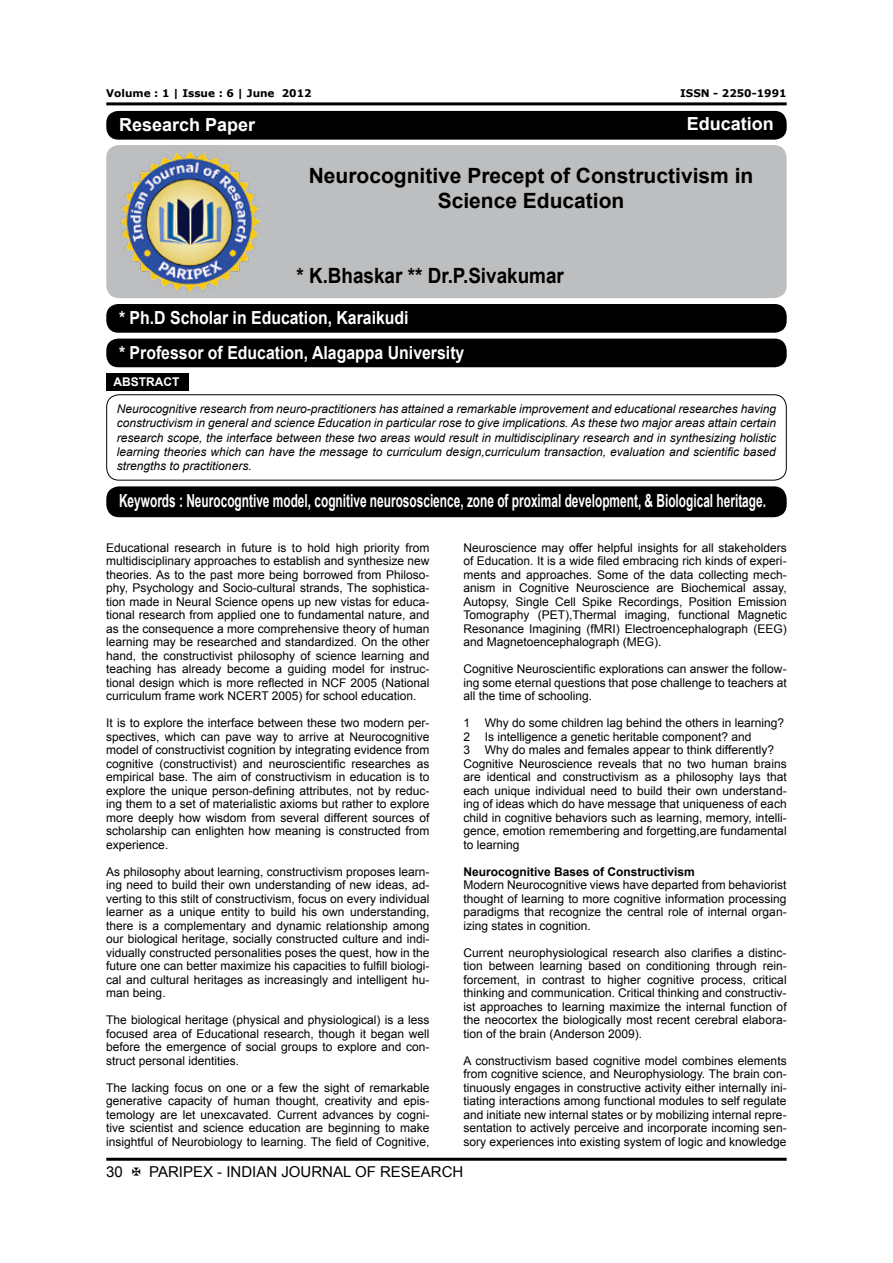
<style>
.page{position:relative;width:893px;height:1263px;background:#fff}
.page>*{position:absolute;margin:0;border:0;box-sizing:border-box;transform-origin:0 0}
.t1{font:700 21px/25.2px "Arial";color:#000;text-align:center}
.t2{font:700 21px "Arial";color:#000;scale:.9 1}
.t3{font:700 18px "Arial";color:#fff;scale:.66 1}
.t4{font:700 18px/34.5px "Arial";color:#fff;scale:.88 1}
.t5{font:700 18px "Arial";color:#fff}
.t6{font:15px "Arial";color:#000}
.t7{font:12px/13.5px "Arial";color:#000;text-align:justify}
.t8{font:italic 12px/14.4px "Arial";color:#000;text-align:justify}
.t9{font:700 12px "Arial";color:#000}
.t10{font:700 12px "Arial";color:#fff}
.t11{font:700 10.5px "Verdana";color:#000}
</style>
<div class="page">
<hr style="left:106px;top:102px;width:681px;height:3px;background:#000">
<hr style="left:106px;top:1158px;width:681px;height:3px;background:#000">
<div style="left:106px;top:145px;width:681px;height:153px;background:#bcbec0;border-radius:13px"></div>
<div style="left:106px;top:111px;width:681px;height:29px;background:#000;border-radius:12px"></div>
<div style="left:106px;top:304px;width:681px;height:29px;background:#000;border-radius:12px"></div>
<div style="left:106px;top:339px;width:681px;height:28px;background:#000;border-radius:12px"></div>
<div style="left:106px;top:486px;width:681px;height:31px;background:#000;border-radius:13px"></div>
<img style="left:120px;top:152px;width:140px;height:139px">
<div style="left:106px;top:394px;width:681px;height:86px;border:1px solid #000;border-radius:12px"></div>
<div style="left:106px;top:373px;width:82px;height:17px;background:#000"></div>
<p class="t11" style="left:106px;top:89px;width:207px">Volume : 1 | Issue : 6 | June 2012</p>
<p class="t11" style="left:680px;top:89px;width:108px">ISSN - 2250-1991</p>
<h2 class="t5" style="left:119px;top:118px;width:138px">Research Paper</h2>
<h2 class="t5" style="left:687px;top:117px;width:89px">Education</h2>
<h1 class="t1" style="left:309px;top:165px;width:446px">Neurocognitive Precept of Constructivism in<br>Science Education</h1>
<h1 class="t2" style="left:296px;top:268px;width:299px">* K.Bhaskar ** Dr.P.Sivakumar</h1>
<h2 class="t4" style="left:119px;top:303px;width:394px">* Ph.D Scholar in Education, Karaikudi<br>* Professor of Education, Alagappa University</h2>
<p class="t10" style="left:113px;top:377px;width:67px">ABSTRACT</p>
<p class="t8" style="left:117px;top:402px;width:661px">Neurocognitive research from neuro-practitioners has attained a remarkable improvement and educational researches having constructivism in general and science Education in particular rose to give implications. As these two major areas attain certain research scope, the interface between these two areas would result in multidisciplinary research and in synthesizing holistic learning theories which can have the message to curriculum design,curriculum transaction, evaluation and scientific based strengths to practitioners.</p>
<h2 class="t3" style="left:119px;top:494px;width:982px">Keywords : Neurocogntive model, cognitive neurososcience, zone of proximal development, &amp; Biological heritage.</h2>
<p class="t7" style="left:106px;top:542px;width:325px">Educational research in future is to hold high priority from multidisciplinary approaches to establish and synthesize new theories. As to the past more being borrowed from Philoso&shy;phy, Psychology and Socio-cultural strands, The sophistica&shy;tion made in Neural Science opens up new vistas for educa&shy;tional research from applied one to fundamental nature, and as the consequence a more comprehensive theory of human learning may be researched and standardized. On the other hand, the constructivist philosophy of science learning and teaching has already become a guiding model for instruc&shy;tional design which is more reflected in NCF 2005 (National curriculum frame work NCERT 2005) for school education.</p>
<p class="t7" style="left:106px;top:717px;width:325px">It is to explore the interface between these two modern per&shy;spectives, which can pave way to arrive at Neurocognitive model of constructivist cognition by integrating evidence from cognitive (constructivist) and neuroscientific researches as empirical base. The aim of constructivism in education is to explore the unique person-defining attributes, not by reduc&shy;ing them to a set of materialistic axioms but rather to explore more deeply how wisdom from several different sources of scholarship can enlighten how meaning is constructed from experience.</p>
<p class="t7" style="left:106px;top:866px;width:325px">As philosophy about learning, constructivism proposes learn&shy;ing need to build their own understanding of new ideas, ad&shy;verting to this stilt of constructivism, focus on every individual learner as a unique entity to build his own understanding, there is a complementary and dynamic relationship among our biological heritage, socially constructed culture and indi&shy;vidually constructed personalities poses the quest, how in the future one can better maximize his capacities to fulfill biologi&shy;cal and cultural heritages as increasingly and intelligent hu&shy;man being.</p>
<p class="t7" style="left:106px;top:1014px;width:325px">The biological heritage (physical and physiological) is a less focused area of Educational research, though it began well before the emergence of social groups to explore and con&shy;struct personal identities.</p>
<p class="t7" style="left:106px;top:1082px;width:325px">The lacking focus on one or a few the sight of remarkable generative capacity of human thought, creativity and epis&shy;temology are let unexcavated. Current advances by cogni&shy;tive scientist and science education are beginning to make insightful of Neurobiology to learning. The field of Cognitive,</p>
<p class="t7" style="left:463px;top:542px;width:325px">Neuroscience may offer helpful insights for all stakeholders of Education. It is a wide filed embracing rich kinds of experi&shy;ments and approaches. Some of the data collecting mech&shy;anism in Cognitive Neuroscience are Biochemical assay, Autopsy, Single Cell Spike Recordings, Position Emission Tomography (PET),Thermal imaging, functional Magnetic Resonance Imagining (fMRI) Electroencephalograph (EEG) and Magnetoencephalograph (MEG).</p>
<p class="t7" style="left:463px;top:662px;width:325px">Cognitive Neuroscientific explorations can answer the follow&shy;ing some eternal questions that pose challenge to teachers at all the time of schooling.</p>
<p class="t7" style="left:463px;top:717px;width:325px;text-align:left">1 Why do some children lag behind the others in learning?<br>2 Is intelligence a genetic heritable component? and<br>3 Why do males and females appear to think differently?<br>Cognitive Neuroscience reveals that no two human brains are identical and constructivism as a philosophy lays that each unique individual need to build their own understand&shy;ing of ideas which do have message that uniqueness of each child in cognitive behaviors such as learning, memory, intelli&shy;gence, emotion remembering and forgetting,are fundamental to learning</p>
<p class="t9" style="left:463px;top:867px;width:233px">Neurocognitive Bases of Constructivism</p>
<p class="t7" style="left:463px;top:879px;width:325px">Modern Neurocognitive views have departed from behaviorist thought of learning to more cognitive information processing paradigms that recognize the central role of internal organ&shy;izing states in cognition.</p>
<p class="t7" style="left:463px;top:946px;width:325px">Current neurophysiological research also clarifies a distinc&shy;tion between learning based on conditioning through rein&shy;forcement, in contrast to higher cognitive process, critical thinking and communication. Critical thinking and constructiv&shy;ist approaches to learning maximize the internal function of the neocortex the biologically most recent cerebral elabora&shy;tion of the brain (Anderson 2009).</p>
<p class="t7" style="left:463px;top:1055px;width:325px">A constructivism based cognitive model combines elements from cognitive science, and Neurophysiology. The brain con&shy;tinuously engages in constructive activity either internally ini&shy;tiating interactions among functional modules to self regulate and initiate new internal states or by mobilizing internal repre&shy;sentation to actively perceive and incorporate incoming sen&shy;sory experiences into existing system of logic and knowledge</p>
<p class="t6" style="left:106px;top:1166px;width:18px">30</p>
<p class="t6" style="left:149px;top:1162px;width:316px">PARIPEX - INDIAN JOURNAL OF RESEARCH</p>
</div>
